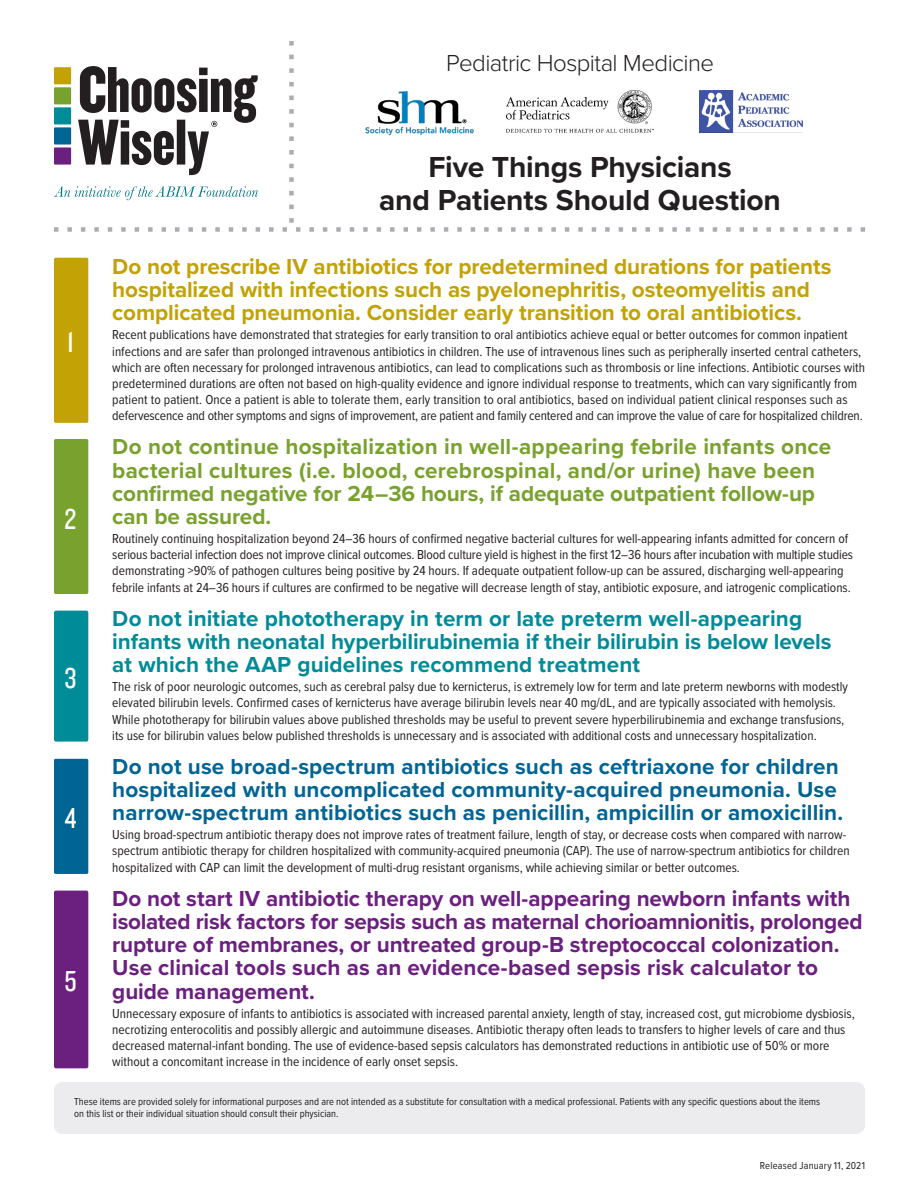
<style>
.page{position:relative;width:918px;height:1188px;background:#fff}
.page>*{position:absolute;margin:0;border:0;box-sizing:border-box;transform-origin:0 0}
.Top_header{font:700 30px/33px "Proxima Nova";letter-spacing:-.005em;color:#231f20;text-align:center}
.style__front{font:30px "Knockout 29 Junior Ltweight";color:#fff}
.Top_Header-_associat{font:300 24px "Proxima Nova";letter-spacing:-.025em;color:#231f20}
.body{font:700 22.5px/23.2px "Proxima Nova";letter-spacing:-.005em;color:#6b1f7e}
.body-2{font:700 22.5px/23.2px "Proxima Nova";letter-spacing:.01em;color:#78a22d}
._5_things_heading{font:700 22.5px/23.2px "Proxima Nova";letter-spacing:-.005em;color:#c2a205}
.body-3{font:700 22.5px/23.2px "Proxima Nova";letter-spacing:.005em;color:#006494}
.body-4{font:700 22.5px/23.2px "Proxima Nova";letter-spacing:.005em;color:#008b98}
.body-5{font:13.5px/16.2px "Proxima Nova Cond";color:#231f20}
.Disclaimer{font:10.5px/12px "Proxima Nova Cond";color:#231f20}
.Top_header-2{font:10.5px "Proxima Nova Cond";letter-spacing:.02em;color:#231f20}
</style>
<div class="page">
<svg style="left:54px;top:41px;width:811px;height:191px"></svg>
<div style="left:54px;top:611px;width:34px;height:131px;background:#008b98;border-radius:2px"></div>
<div style="left:54px;top:258px;width:34px;height:165px;background:#c2a205;border-radius:2px"></div>
<div style="left:54px;top:439px;width:34px;height:155px;background:#78a22d;border-radius:2px"></div>
<div style="left:54px;top:1082px;width:811px;height:52px;background:#ececee;border-radius:9px"></div>
<div style="left:54px;top:891px;width:34px;height:177px;background:#6b1f7e;border-radius:2px"></div>
<div style="left:54px;top:759px;width:34px;height:115px;background:#006494;border-radius:2px"></div>
<img style="left:700px;top:90px;width:102px;height:43px">
<img style="left:507px;top:90px;width:146px;height:43px">
<img style="left:365px;top:90px;width:109px;height:46px">
<p class="Top_Header-_associat" style="left:446px;top:45px;width:269px">Pediatric Hospital Medicine</p>
<p class="style__front" style="left:67px;top:323px;width:8px">1</p>
<p class="style__front" style="left:65px;top:499px;width:13px">2</p>
<p class="style__front" style="left:65px;top:659px;width:13px">3</p>
<p class="style__front" style="left:65px;top:799px;width:13px">4</p>
<p class="style__front" style="left:64px;top:962px;width:14px">5</p>
<p class="Top_header" style="left:379px;top:150px;width:403px">Five Things Physicians<br>and Patients Should Question</p>
<p class="_5_things_heading" style="left:112px;top:254px;width:721px">Do not prescribe IV antibiotics for predetermined durations for patients hospitalized with infections such as pyelonephritis, osteomyelitis and complicated pneumonia. Consider early transition to oral antibiotics.</p>
<p class="body-5" style="left:112px;top:327px;width:754px">Recent publications have demonstrated that strategies for early transition to oral antibiotics achieve equal or better outcomes for common inpatient infections and are safer than prolonged intravenous antibiotics in children. The use of intravenous lines such as peripherally inserted central catheters, which are often necessary for prolonged intravenous antibiotics, can lead to complications such as thrombosis or line infections. Antibiotic courses with predetermined durations are often not based on high-quality evidence and ignore individual response to treatments, which can vary significantly from patient to patient. Once a patient is able to tolerate them, early transition to oral antibiotics, based on individual patient clinical responses such as defervescence and other symptoms and signs of improvement, are patient and family centered and can improve the value of care for hospitalized children.</p>
<p class="body-2" style="left:112px;top:435px;width:720px">Do not continue hospitalization in well-appearing febrile infants once bacterial cultures (i.e. blood, cerebrospinal, and/or urine) have been confirmed negative for 24–36 hours, if adequate outpatient follow-up can be assured.</p>
<p class="body-5" style="left:112px;top:531px;width:742px">Routinely continuing hospitalization beyond 24–36 hours of confirmed negative bacterial cultures for well-appearing infants admitted for concern of serious bacterial infection does not improve clinical outcomes. Blood culture yield is highest in the first 12–36 hours after incubation with multiple studies demonstrating &gt;90% of pathogen cultures being positive by 24 hours. If adequate outpatient follow-up can be assured, discharging well-appearing febrile infants at 24–36 hours if cultures are confirmed to be negative will decrease length of stay, antibiotic exposure, and iatrogenic complications.</p>
<p class="body-4" style="left:112px;top:606px;width:721px">Do not initiate phototherapy in term or late preterm well-appearing infants with neonatal hyperbilirubinemia if their bilirubin is below levels at which the AAP guidelines recommend treatment</p>
<p class="body-5" style="left:112px;top:679px;width:737px">The risk of poor neurologic outcomes, such as cerebral palsy due to kernicterus, is extremely low for term and late preterm newborns with modestly elevated bilirubin levels. Confirmed cases of kernicterus have average bilirubin levels near 40 mg/dL, and are typically associated with hemolysis.<br>While phototherapy for bilirubin values above published thresholds may be useful to prevent severe hyperbilirubinemia and exchange transfusions, its use for bilirubin values below published thresholds is unnecessary and is associated with additional costs and unnecessary hospitalization.</p>
<p class="body-3" style="left:112px;top:754px;width:732px">Do not use broad-spectrum antibiotics such as ceftriaxone for children hospitalized with uncomplicated community-acquired pneumonia. Use narrow-spectrum antibiotics such as penicillin, ampicillin or amoxicillin.</p>
<p class="body-5" style="left:112px;top:827px;width:739px">Using broad-spectrum antibiotic therapy does not improve rates of treatment failure, length of stay, or decrease costs when compared with narrow&shy;spectrum antibiotic therapy for children hospitalized with community-acquired pneumonia (CAP). The use of narrow-spectrum antibiotics for children hospitalized with CAP can limit the development of multi-drug resistant organisms, while achieving similar or better outcomes.</p>
<p class="body" style="left:112px;top:886px;width:752px">Do not start IV antibiotic therapy on well-appearing newborn infants with isolated risk factors for sepsis such as maternal chorioamnionitis, prolonged rupture of membranes, or untreated group-B streptococcal colonization.<br>Use clinical tools such as an evidence-based sepsis risk calculator to guide management.</p>
<p class="body-5" style="left:112px;top:1005px;width:744px">Unnecessary exposure of infants to antibiotics is associated with increased parental anxiety, length of stay, increased cost, gut microbiome dysbiosis, necrotizing enterocolitis and possibly allergic and autoimmune diseases. Antibiotic therapy often leads to transfers to higher levels of care and thus decreased maternal-infant bonding. The use of evidence-based sepsis calculators has demonstrated reductions in antibiotic use of 50% or more without a concomitant increase in the incidence of early onset sepsis.</p>
<p class="Disclaimer" style="left:74px;top:1096px;width:747px">These items are provided solely for informational purposes and are not intended as a substitute for consultation with a medical professional. Patients with any specific questions about the items on this list or their individual situation should consult their physician.</p>
<p class="Top_header-2" style="left:760px;top:1160px;width:107px">Released January 11, 2021</p>
</div>
